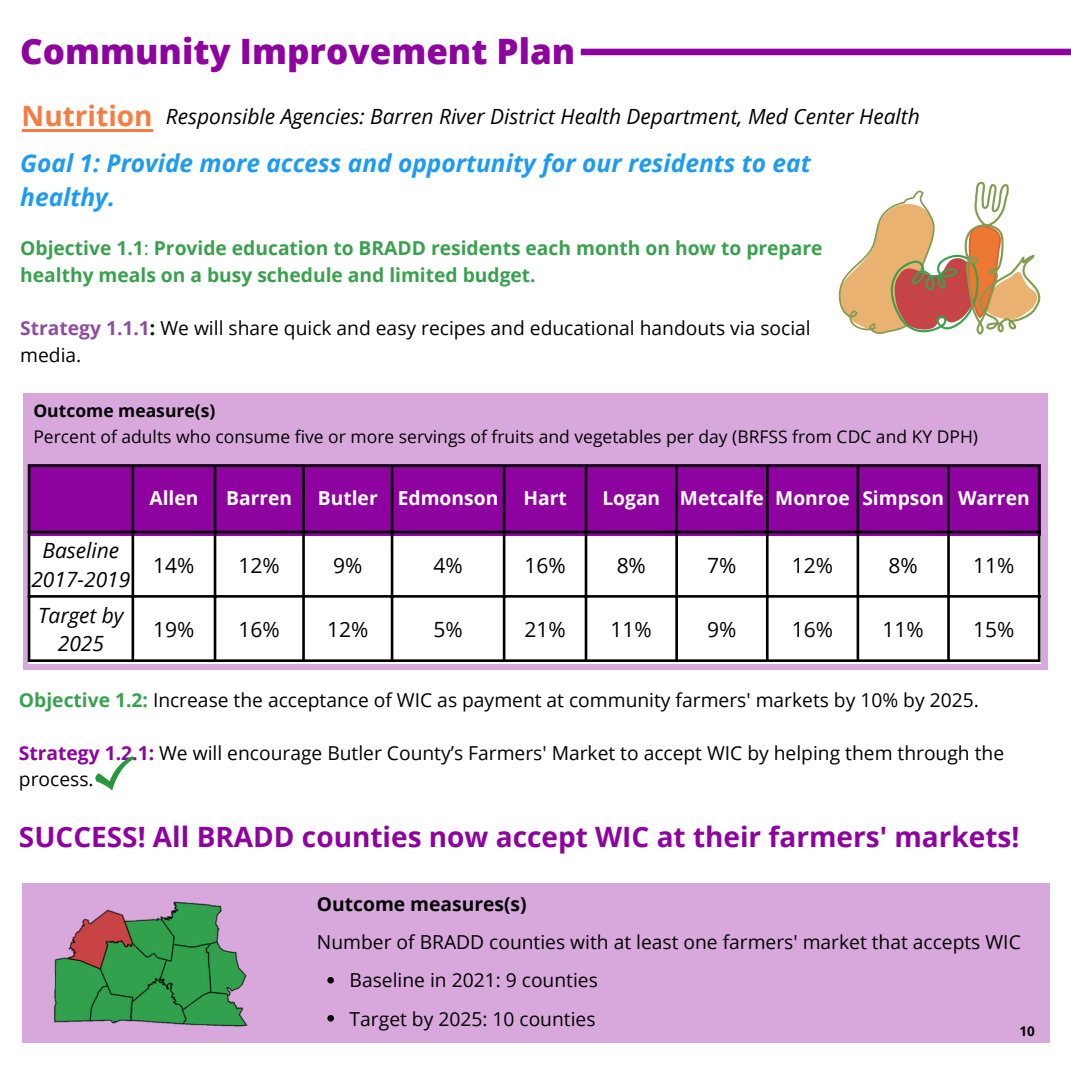
<style>
.page{position:relative;width:1071px;height:1071px;background:#fff}
.page>*{position:absolute;margin:0;border:0;box-sizing:border-box;transform-origin:0 0}
.t1{font:800 35px "Open Sans";color:#8e039f}
.t2{font:700 28px "Open Sans";color:#8e039f}
.t3{font:700 28px "Open Sans";color:#f57c43}
.t4{font:italic 700 24.5px/33.8px "Open Sans";color:#1d9bf0}
.t5{font:italic 21px/28.9px "Open Sans";color:#000;text-align:center}
.t6{font:21px "Open Sans";color:#000}
.t7{font:19.25px/26.2px "Open Sans";color:#000}
.t8{font:700 19.25px/26.8px "Open Sans";color:#39a14e}
.t9{font:700 19.25px "Open Sans";color:#fff}
.t10{font:700 19.25px "Open Sans";color:#000}
.t11{font:17.5px "Open Sans";color:#000}
.t12{font:700 17.5px "Open Sans";color:#000}
.t13{font:700 13.47px "Open Sans";color:#000}
.s1{font-weight:400}
.s2{font-weight:700;color:#904d9d}
.s3{font-weight:700}
.s4{font-weight:700;color:#39a14e}
.s5{font-weight:700;color:#8e039f}
</style>
<div class="page">
<div style="left:581px;top:49px;width:490px;height:6px;background:#8e039f"></div>
<div style="left:23px;top:393px;width:1025px;height:277px;background:#d8a8dd"></div>
<svg style="left:838px;top:181px;width:203px;height:154px"></svg>
<div style="left:28px;top:464px;width:1012px;height:200px;background:#fff"></div>
<div style="left:28px;top:464px;width:1012px;height:71px;background:#8e039f"></div>
<hr style="left:28px;top:467px;width:2px;height:192px;background:#000">
<hr style="left:132px;top:467px;width:2px;height:192px;background:#000">
<hr style="left:214px;top:467px;width:2px;height:192px;background:#000">
<hr style="left:302px;top:467px;width:3px;height:192px;background:#000">
<hr style="left:391px;top:467px;width:2px;height:192px;background:#000">
<hr style="left:503px;top:467px;width:2px;height:192px;background:#000">
<hr style="left:585px;top:467px;width:2px;height:192px;background:#000">
<hr style="left:675px;top:467px;width:3px;height:192px;background:#000">
<hr style="left:766px;top:467px;width:3px;height:192px;background:#000">
<hr style="left:857px;top:467px;width:2px;height:192px;background:#000">
<hr style="left:947px;top:467px;width:3px;height:192px;background:#000">
<hr style="left:1038px;top:467px;width:2px;height:192px;background:#000">
<hr style="left:28px;top:464px;width:1012px;height:3px;background:#000">
<hr style="left:28px;top:531px;width:1012px;height:2px;background:#000">
<hr style="left:28px;top:595px;width:1012px;height:3px;background:#000">
<hr style="left:28px;top:659px;width:1012px;height:3px;background:#000">
<div style="left:22px;top:883px;width:1027px;height:159px;background:#d8a8dd"></div>
<img style="left:29px;top:901px;width:250px;height:142px">
<svg style="left:95px;top:756px;width:40px;height:35px"></svg>
<svg style="left:327px;top:977px;width:7px;height:7px"></svg>
<svg style="left:327px;top:1015px;width:7px;height:7px"></svg>
<hr style="left:22px;top:129px;width:131px;height:3px;background:#f57c43">
<p class="t1" style="left:20px;top:27px;width:556px">Community Improvement Plan</p>
<p class="t3" style="left:22px;top:96px;width:132px">Nutrition</p>
<p class="t5" style="left:166px;top:102px;width:755px">Responsible Agencies: Barren River District Health Department, Med Center Health</p>
<p class="t4" style="left:20px;top:145px;width:792px">Goal 1: Provide more access and opportunity for our residents to eat healthy.</p>
<p class="t8" style="left:20px;top:234px;width:804px">Objective 1.1<span class="s1">:</span> Provide education to BRADD residents each month on how to prepare healthy meals on a busy schedule and limited budget.</p>
<p class="t7" style="left:20px;top:314px;width:792px;line-height:26.8px"><span class="s2">Strategy 1.1.1</span><span class="s3">:</span> We will share quick and easy recipes and educational handouts via social media.</p>
<p class="t12" style="left:33px;top:399px;width:183px">Outcome measure(s)</p>
<p class="t11" style="left:33px;top:424px;width:946px">Percent of adults who consume five or more servings of fruits and vegetables per day (BRFSS from CDC and KY DPH)</p>
<p class="t5" style="left:31px;top:536px;width:100px">Baseline<br>2017-2019</p>
<p class="t5" style="left:38px;top:600px;width:87px">Target by<br>2025</p>
<p class="t9" style="left:149px;top:485px;width:51px">Allen</p>
<p class="t9" style="left:226px;top:485px;width:68px">Barren</p>
<p class="t9" style="left:318px;top:485px;width:61px">Butler</p>
<p class="t9" style="left:398px;top:485px;width:102px">Edmonson</p>
<p class="t9" style="left:523px;top:485px;width:45px">Hart</p>
<p class="t9" style="left:602px;top:485px;width:59px">Logan</p>
<p class="t9" style="left:680px;top:485px;width:86px">Metcalfe</p>
<p class="t9" style="left:775px;top:485px;width:76px">Monroe</p>
<p class="t9" style="left:862px;top:485px;width:83px">Simpson</p>
<p class="t9" style="left:958px;top:485px;width:73px">Warren</p>
<p class="t6" style="left:153px;top:550px;width:43px">14%</p>
<p class="t6" style="left:239px;top:550px;width:43px">12%</p>
<p class="t6" style="left:333px;top:550px;width:31px">9%</p>
<p class="t6" style="left:433px;top:550px;width:31px">4%</p>
<p class="t6" style="left:524px;top:550px;width:43px">16%</p>
<p class="t6" style="left:617px;top:550px;width:31px">8%</p>
<p class="t6" style="left:707px;top:550px;width:31px">7%</p>
<p class="t6" style="left:792px;top:550px;width:43px">12%</p>
<p class="t6" style="left:889px;top:550px;width:31px">8%</p>
<p class="t6" style="left:973px;top:550px;width:43px">11%</p>
<p class="t6" style="left:153px;top:615px;width:43px">19%</p>
<p class="t6" style="left:239px;top:615px;width:43px">16%</p>
<p class="t6" style="left:327px;top:615px;width:43px">12%</p>
<p class="t6" style="left:433px;top:615px;width:31px">5%</p>
<p class="t6" style="left:524px;top:615px;width:43px">21%</p>
<p class="t6" style="left:611px;top:615px;width:43px">11%</p>
<p class="t6" style="left:707px;top:615px;width:31px">9%</p>
<p class="t6" style="left:792px;top:615px;width:43px">16%</p>
<p class="t6" style="left:883px;top:615px;width:43px">11%</p>
<p class="t6" style="left:973px;top:615px;width:43px">15%</p>
<p class="t7" style="left:19px;top:686px;width:961px"><span class="s4">Objective 1.2:</span> Increase the acceptance of WIC as payment at community farmers' markets by 10% by 2025.</p>
<p class="t7" style="left:19px;top:739px;width:987px"><span class="s5">Strategy 1.2.1:</span> We will encourage Butler County’s Farmers' Market to accept WIC by helping them through the process.</p>
<p class="t2" style="left:19px;top:818px;width:1002px">SUCCESS! All BRADD counties now accept WIC at their farmers' markets!</p>
<p class="t10" style="left:317px;top:891px;width:211px">Outcome measures(s)</p>
<p class="t7" style="left:317px;top:929px;width:705px">Number of BRADD counties with at least one farmers' market that accepts WIC</p>
<p class="t7" style="left:350px;top:967px;width:250px">Baseline in 2021: 9 counties</p>
<p class="t7" style="left:350px;top:1005px;width:247px">Target by 2025: 10 counties</p>
<p class="t13" style="left:1019px;top:1021px;width:17px">10</p>
</div>
